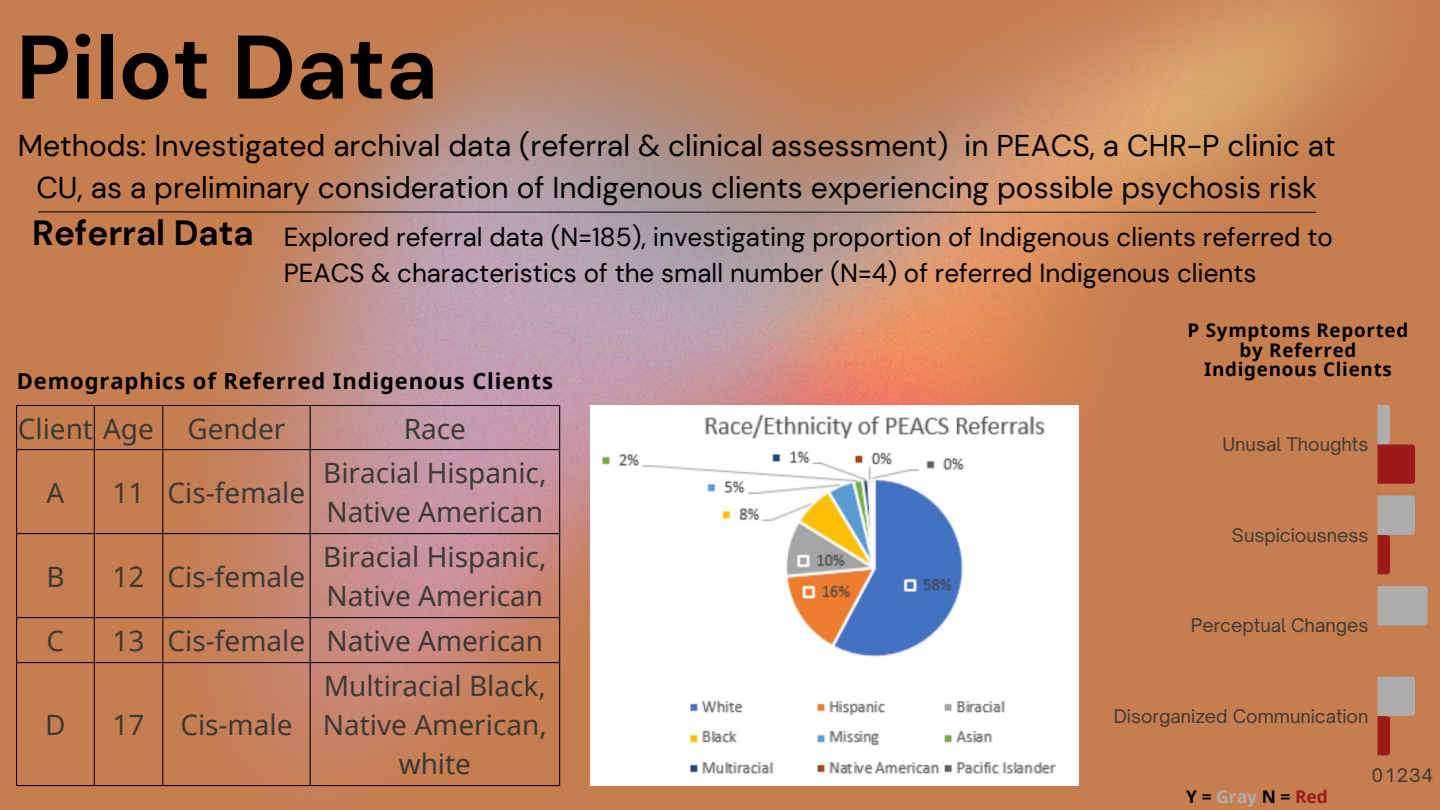
<style>
.page{position:relative;width:1440px;height:810px;background:#c67e50}
.page>*{position:absolute;margin:0;border:0;box-sizing:border-box;transform-origin:0 0}
.t1{font:700 90px "DM Sans";color:#000}
.t2{font:700 35px "DM Sans";color:#000}
.t3{font:30px/42px "DM Sans";color:#000;text-align:center}
.t4{font:28px/39px "Noto Sans";color:#3d3934}
.t5{font:26px/36px "DM Sans";color:#000}
.t6{font:700 22px "Noto Sans";letter-spacing:.04em;color:#000}
.t7{font:700 18.8px/19.5px "Noto Sans";letter-spacing:.04em;color:#000;text-align:center}
.t8{font:18px "Open Sauce One";color:#3d3934}
.t9{font:700 17.5px "Noto Sans";color:#000}
.s1{color:#afadab}
.s2{color:#9d1a1a}
</style>
<div class="page">
<img style="left:59px;top:0;width:1329px;height:787px">
<svg style="left:37px;top:211px;width:1280px;height:2px;background:#5f473b"></svg>
<hr style="left:16px;top:406px;width:1px;height:379px;background:#000">
<hr style="left:94px;top:406px;width:1px;height:379px;background:#000">
<hr style="left:162px;top:406px;width:1px;height:379px;background:#000">
<hr style="left:310px;top:406px;width:1px;height:379px;background:#000">
<hr style="left:559px;top:406px;width:1px;height:379px;background:#000">
<hr style="left:16px;top:405px;width:544px;height:1px;background:#000">
<hr style="left:16px;top:449px;width:544px;height:1px;background:#000">
<hr style="left:16px;top:533px;width:544px;height:1px;background:#000">
<hr style="left:16px;top:617px;width:544px;height:1px;background:#000">
<hr style="left:16px;top:662px;width:544px;height:1px;background:#000">
<hr style="left:16px;top:785px;width:544px;height:1px;background:#000">
<img style="left:591px;top:405px;width:487px;height:381px">
<svg style="left:1377px;top:405px;width:51px;height:350px"></svg>
<p class="t1" style="left:16px;top:9px;width:423px">Pilot Data</p>
<p class="t3" style="left:18px;top:125px;width:1319px">Methods: Investigated archival data (referral &amp; clinical assessment) in PEACS, a CHR-P clinic at<br>CU, as a preliminary consideration of Indigenous clients experiencing possible psychosis risk</p>
<p class="t2" style="left:32px;top:210px;width:223px">Referral Data</p>
<p class="t5" style="left:284px;top:219px;width:1051px">Explored referral data (N=185), investigating proportion of Indigenous clients referred to<br>PEACS &amp; characteristics of the small number (N=4) of referred Indigenous clients</p>
<p class="t6" style="left:17px;top:365px;width:538px">Demographics of Referred Indigenous Clients</p>
<h1 class="t4" style="left:18px;top:408px;width:138px">Client Age</h1>
<h2 class="t4" style="left:187px;top:408px;width:100px">Gender</h2>
<h5 class="t4" style="left:404px;top:408px;width:64px">Race</h5>
<p class="t4" style="left:47px;top:472px;width:19px">A</p>
<p class="t4" style="left:113px;top:472px;width:33px">11</p>
<p class="t4" style="left:168px;top:472px;width:139px">Cis-female</p>
<p class="t4" style="left:323px;top:453px;width:225px">Biracial Hispanic,<br>Native American</p>
<p class="t4" style="left:46px;top:556px;width:20px">B</p>
<p class="t4" style="left:113px;top:556px;width:33px">12</p>
<p class="t4" style="left:168px;top:556px;width:139px">Cis-female</p>
<p class="t4" style="left:323px;top:537px;width:225px">Biracial Hispanic,<br>Native American</p>
<p class="t4" style="left:47px;top:621px;width:19px">C</p>
<p class="t4" style="left:113px;top:621px;width:33px">13</p>
<p class="t4" style="left:168px;top:621px;width:139px">Cis-female</p>
<p class="t4" style="left:327px;top:621px;width:218px">Native American</p>
<p class="t4" style="left:45px;top:705px;width:22px">D</p>
<p class="t4" style="left:113px;top:705px;width:33px">17</p>
<p class="t4" style="left:180px;top:705px;width:114px">Cis-male</p>
<p class="t4" style="left:323px;top:666px;width:226px;text-align:center">Multiracial Black,<br>Native American, white</p>
<p class="t7" style="left:1188px;top:320px;width:222px">P Symptoms Reported by Referred<br>Indigenous Clients</p>
<p class="t8" style="left:1222px;top:433px;width:148px">Unusal Thoughts</p>
<p class="t8" style="left:1232px;top:524px;width:138px">Suspiciousness</p>
<p class="t8" style="left:1191px;top:614px;width:179px">Perceptual Changes</p>
<p class="t8" style="left:1114px;top:705px;width:256px">Disorganized Communication</p>
<p class="t9" style="left:1186px;top:784px;width:143px">Y = <span class="s1">Gray</span> N = <span class="s2">Red</span></p>
<p class="t8" style="left:1372px;top:764px;width:63px">01234</p>
</div>
